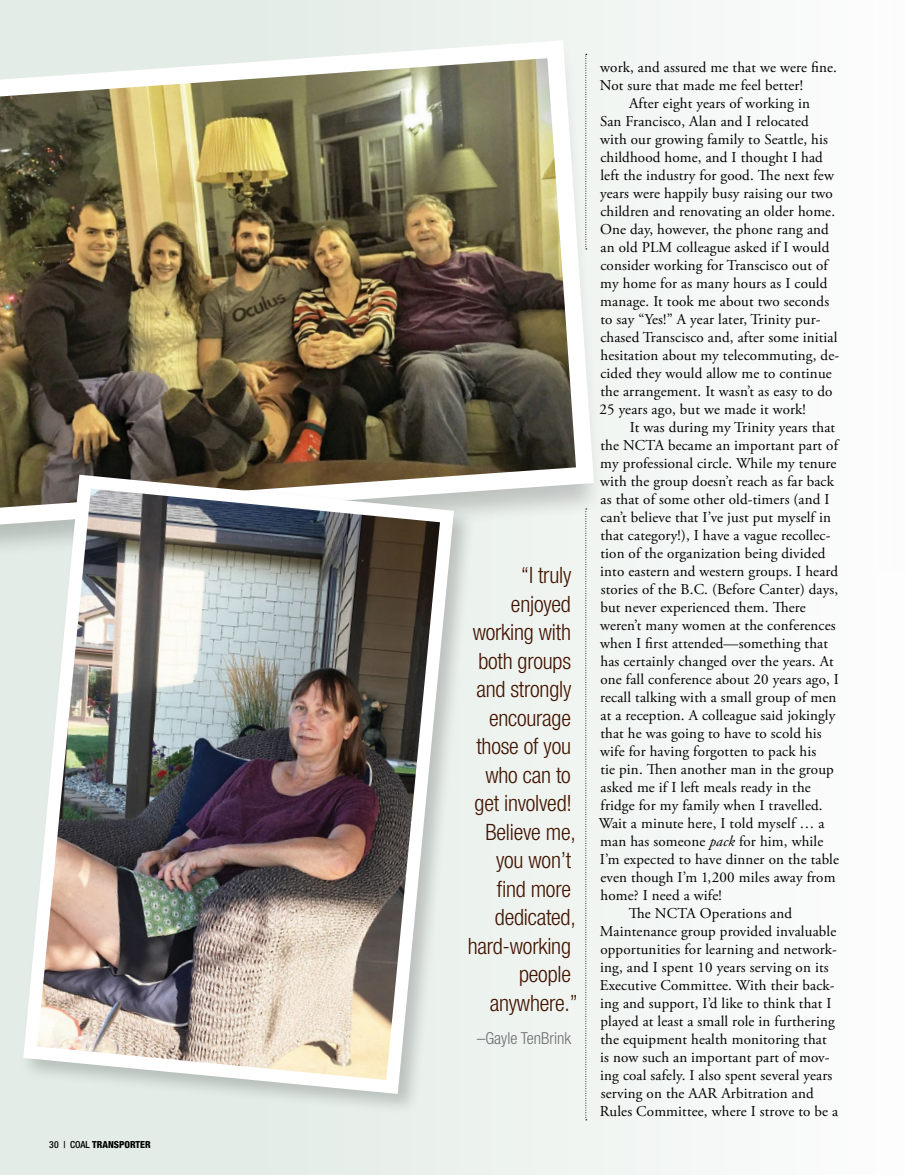
<style>
.page{position:relative;width:905px;height:1175px;background:#fff}
.page>*{position:absolute;margin:0;border:0;box-sizing:border-box;transform-origin:0 0}
.t1{font:300 condensed 22.5px "Helvetica Neue LT Std";letter-spacing:-.01em;color:#421400}
.t2{font:300 condensed 16.5px "Helvetica Neue LT Std";color:#6d6e71}
.t3{font:15px "Adobe Garamond Pro";letter-spacing:.01em;color:#000}
.t4{font:800 condensed 9.75px "Helvetica Neue LT Std";color:#000}
.s1{font-weight:500}
.s2{font-style:italic}
</style>
<div class="page">
<div style="left:0;top:0;width:904px;height:1174px;background:linear-gradient(to right,#dee9e1,#fbfcfb)"></div>
<div style="left:877px;top:0;width:27px;height:572px;background:#fbfcfb"></div>
<img style="left:0;top:31px;width:603px;height:504px">
<div style="left:20px;top:471px;width:456px;height:644px;background:#000;opacity:.2"></div>
<img style="left:16px;top:468px;width:445px;height:632px">
<svg style="left:585px;top:54px;width:2px;height:195px"></svg>
<svg style="left:585px;top:508px;width:2px;height:612px"></svg>
<p class="t4" style="left:49px;top:1138px;width:103px"><span class="s1">30 | COAL</span> TRANSPORTER</p>
<h1 class="t1" style="left:521px;top:562px;width:52px">“I truly</h1>
<h1 class="t1" style="left:511px;top:591px;width:61px">enjoyed</h1>
<h1 class="t1" style="left:472px;top:619px;width:100px">working with</h1>
<h1 class="t1" style="left:478px;top:648px;width:94px">both groups</h1>
<h1 class="t1" style="left:476px;top:676px;width:96px">and strongly</h1>
<h1 class="t1" style="left:489px;top:705px;width:83px">encourage</h1>
<h1 class="t1" style="left:476px;top:733px;width:96px">those of you</h1>
<h1 class="t1" style="left:485px;top:762px;width:87px">who can to</h1>
<h1 class="t1" style="left:474px;top:790px;width:99px">get involved!</h1>
<h1 class="t1" style="left:485px;top:819px;width:92px">Believe me,</h1>
<h1 class="t1" style="left:496px;top:847px;width:77px">you won’t</h1>
<h1 class="t1" style="left:496px;top:876px;width:76px">find more</h1>
<h1 class="t1" style="left:495px;top:904px;width:82px">dedicated,</h1>
<h1 class="t1" style="left:467px;top:933px;width:105px">hard-working</h1>
<h1 class="t1" style="left:519px;top:961px;width:53px">people</h1>
<h1 class="t1" style="left:489px;top:990px;width:89px">anywhere.”</h1>
<p class="t2" style="left:477px;top:1029px;width:95px">–Gayle TenBrink</p>
<p class="t3" style="left:600px;top:58px;width:238px">work, and assured me that we were fine.</p>
<p class="t3" style="left:600px;top:76px;width:204px">Not sure that made me feel better!</p>
<p class="t3" style="left:629px;top:94px;width:182px">After eight years of working in</p>
<p class="t3" style="left:600px;top:112px;width:210px">San Francisco, Alan and I relocated</p>
<p class="t3" style="left:600px;top:130px;width:229px">with our growing family to Seattle, his</p>
<p class="t3" style="left:600px;top:148px;width:224px">childhood home, and I thought I had</p>
<p class="t3" style="left:600px;top:166px;width:235px">left the industry for good. The next few</p>
<p class="t3" style="left:600px;top:184px;width:234px">years were happily busy raising our two</p>
<p class="t3" style="left:600px;top:202px;width:236px">children and renovating an older home.</p>
<p class="t3" style="left:600px;top:220px;width:230px">One day, however, the phone rang and</p>
<p class="t3" style="left:600px;top:238px;width:230px">an old PLM colleague asked if I would</p>
<p class="t3" style="left:600px;top:256px;width:229px">consider working for Transcisco out of</p>
<p class="t3" style="left:600px;top:274px;width:229px">my home for as many hours as I could</p>
<p class="t3" style="left:600px;top:292px;width:230px">manage. It took me about two seconds</p>
<p class="t3" style="left:600px;top:310px;width:222px">to say “Yes!” A year later, Trinity pur-</p>
<p class="t3" style="left:600px;top:328px;width:238px">chased Transcisco and, after some initial</p>
<p class="t3" style="left:600px;top:346px;width:240px">hesitation about my telecommuting, de-</p>
<p class="t3" style="left:600px;top:364px;width:233px">cided they would allow me to continue</p>
<p class="t3" style="left:600px;top:382px;width:233px">the arrangement. It wasn’t as easy to do</p>
<p class="t3" style="left:599px;top:400px;width:208px">25 years ago, but we made it work!</p>
<p class="t3" style="left:630px;top:418px;width:207px">It was during my Trinity years that</p>
<p class="t3" style="left:600px;top:436px;width:239px">the NCTA became an important part of</p>
<p class="t3" style="left:600px;top:454px;width:238px">my professional circle. While my tenure</p>
<p class="t3" style="left:600px;top:472px;width:235px">with the group doesn’t reach as far back</p>
<p class="t3" style="left:600px;top:490px;width:230px">as that of some other old-timers (and I</p>
<p class="t3" style="left:600px;top:508px;width:232px">can’t believe that I’ve just put myself in</p>
<p class="t3" style="left:600px;top:526px;width:231px">that category!), I have a vague recollec-</p>
<p class="t3" style="left:600px;top:544px;width:226px">tion of the organization being divided</p>
<p class="t3" style="left:600px;top:562px;width:239px">into eastern and western groups. I heard</p>
<p class="t3" style="left:600px;top:580px;width:239px">stories of the B.C. (Before Canter) days,</p>
<p class="t3" style="left:600px;top:598px;width:207px">but never experienced them. There</p>
<p class="t3" style="left:600px;top:616px;width:237px">weren’t many women at the conferences</p>
<p class="t3" style="left:600px;top:634px;width:229px">when I first attended—something that</p>
<p class="t3" style="left:600px;top:652px;width:235px">has certainly changed over the years. At</p>
<p class="t3" style="left:600px;top:670px;width:240px">one fall conference about 20 years ago, I</p>
<p class="t3" style="left:600px;top:688px;width:238px">recall talking with a small group of men</p>
<p class="t3" style="left:600px;top:706px;width:236px">at a reception. A colleague said jokingly</p>
<p class="t3" style="left:600px;top:724px;width:223px">that he was going to have to scold his</p>
<p class="t3" style="left:600px;top:742px;width:218px">wife for having forgotten to pack his</p>
<p class="t3" style="left:600px;top:760px;width:235px">tie pin. Then another man in the group</p>
<p class="t3" style="left:600px;top:778px;width:212px">asked me if I left meals ready in the</p>
<p class="t3" style="left:600px;top:796px;width:224px">fridge for my family when I travelled.</p>
<p class="t3" style="left:598px;top:814px;width:227px">Wait a minute here, I told myself … a</p>
<p class="t3" style="left:600px;top:832px;width:225px">man has someone <span class="s2">pack</span> for him, while</p>
<p class="t3" style="left:600px;top:850px;width:241px">I’m expected to have dinner on the table</p>
<p class="t3" style="left:600px;top:868px;width:237px">even though I’m 1,200 miles away from</p>
<p class="t3" style="left:600px;top:886px;width:123px">home? I need a wife!</p>
<p class="t3" style="left:628px;top:904px;width:165px">The NCTA Operations and</p>
<p class="t3" style="left:600px;top:922px;width:238px">Maintenance group provided invaluable</p>
<p class="t3" style="left:600px;top:940px;width:238px">opportunities for learning and network-</p>
<p class="t3" style="left:600px;top:958px;width:230px">ing, and I spent 10 years serving on its</p>
<p class="t3" style="left:600px;top:976px;width:236px">Executive Committee. With their back-</p>
<p class="t3" style="left:600px;top:994px;width:233px">ing and support, I’d like to think that I</p>
<p class="t3" style="left:600px;top:1012px;width:236px">played at least a small role in furthering</p>
<p class="t3" style="left:600px;top:1030px;width:228px">the equipment health monitoring that</p>
<p class="t3" style="left:600px;top:1048px;width:231px">is now such an important part of mov-</p>
<p class="t3" style="left:600px;top:1066px;width:233px">ing coal safely. I also spent several years</p>
<p class="t3" style="left:600px;top:1084px;width:214px">serving on the AAR Arbitration and</p>
<p class="t3" style="left:600px;top:1102px;width:240px">Rules Committee, where I strove to be a</p>
</div>
